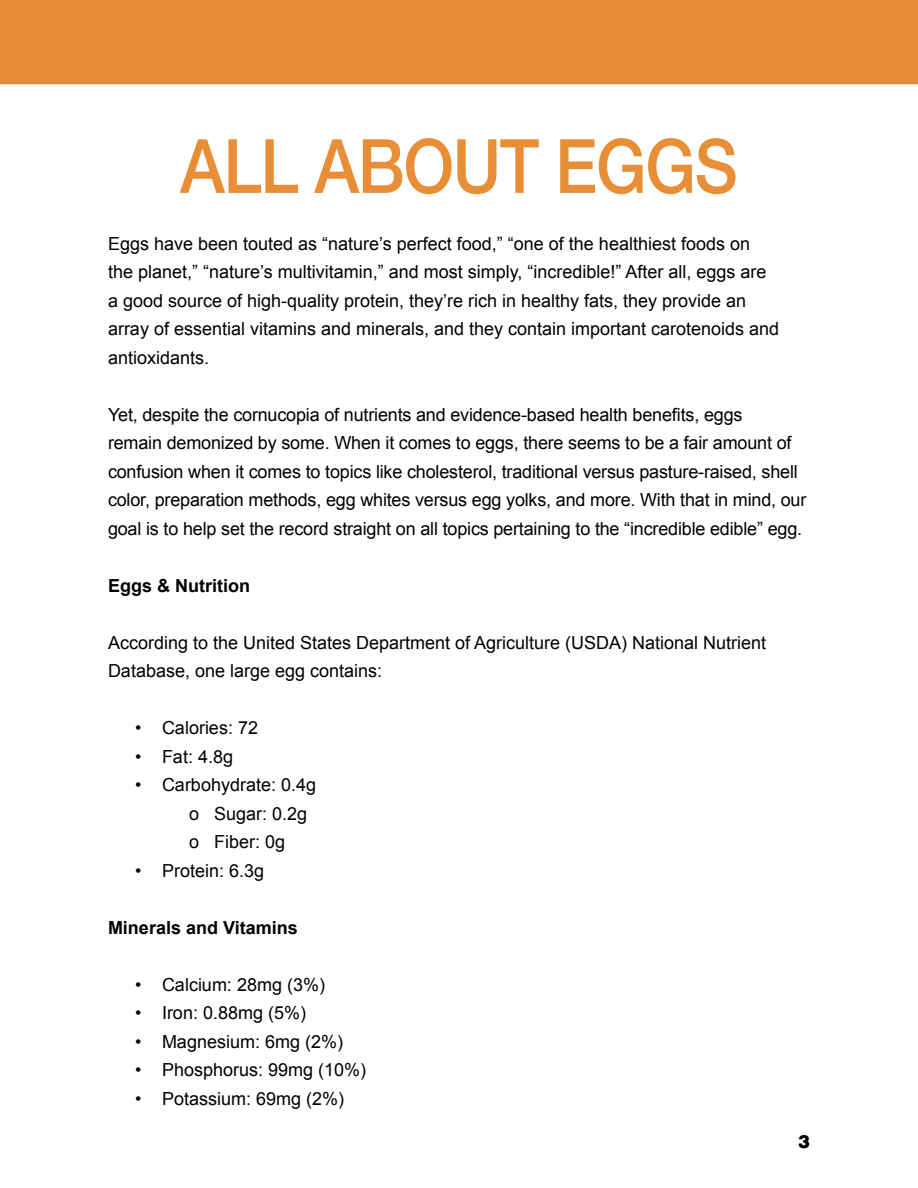
<style>
.page{position:relative;width:918px;height:1188px;background:#fff}
.page>*{position:absolute;margin:0;border:0;box-sizing:border-box;transform-origin:0 0}
.t1{font:500 75px "Helvetica Neue";letter-spacing:-.02em;color:#e88e36;scale:.89 1}
.t2{font:18px/28.5px "Arial";color:#000}
.t3{font:700 18px "Arial";color:#000}
.t4{font:900 18px "Swiss 721 BT";color:#000}
</style>
<div class="page">
<div style="left:0;top:0;width:918px;height:84px;background:#e88e36"></div>
<h1 class="t1" style="left:180px;top:106px;width:628px">ALL ABOUT EGGS</h1>
<p class="t2" style="left:108px;top:230px;width:673px">Eggs have been touted as “nature’s perfect food,” “one of the healthiest foods on the planet,” “nature’s multivitamin,” and most simply, “incredible!” After all, eggs are a good source of high-quality protein, they’re rich in healthy fats, they provide an array of essential vitamins and minerals, and they contain important carotenoids and antioxidants.</p>
<p class="t2" style="left:108px;top:401px;width:700px">Yet, despite the cornucopia of nutrients and evidence-based health benefits, eggs<br>remain demonized by some. When it comes to eggs, there seems to be a fair amount of confusion when it comes to topics like cholesterol, traditional versus pasture-raised, shell color, preparation methods, egg whites versus egg yolks, and more. With that in mind, our goal is to help set the record straight on all topics pertaining to the “incredible edible” egg.</p>
<p class="t3" style="left:108px;top:574px;width:144px">Eggs &amp; Nutrition</p>
<p class="t2" style="left:108px;top:628px;width:660px">According to the United States Department of Agriculture (USDA) National Nutrient<br>Database, one large egg contains:</p>
<p class="t2" style="left:135px;top:714px;width:125px">• Calories: 72</p>
<p class="t2" style="left:135px;top:742px;width:100px">• Fat: 4.8g</p>
<p class="t2" style="left:189px;top:771px;width:129px;text-indent:-54px">• Carbohydrate: 0.4g o Sugar: 0.2g o Fiber: 0g</p>
<p class="t2" style="left:135px;top:856px;width:131px">• Protein: 6.3g</p>
<p class="t3" style="left:108px;top:916px;width:191px">Minerals and Vitamins</p>
<p class="t2" style="left:135px;top:970px;width:192px">• Calcium: 28mg (3%)</p>
<p class="t2" style="left:135px;top:999px;width:173px">• Iron: 0.88mg (5%)</p>
<p class="t2" style="left:135px;top:1027px;width:210px">• Magnesium: 6mg (2%)</p>
<p class="t2" style="left:135px;top:1056px;width:233px">• Phosphorus: 99mg (10%)</p>
<p class="t2" style="left:135px;top:1084px;width:211px">• Potassium: 69mg (2%)</p>
<p class="t4" style="left:798px;top:1131px;width:13px">3</p>
</div>
